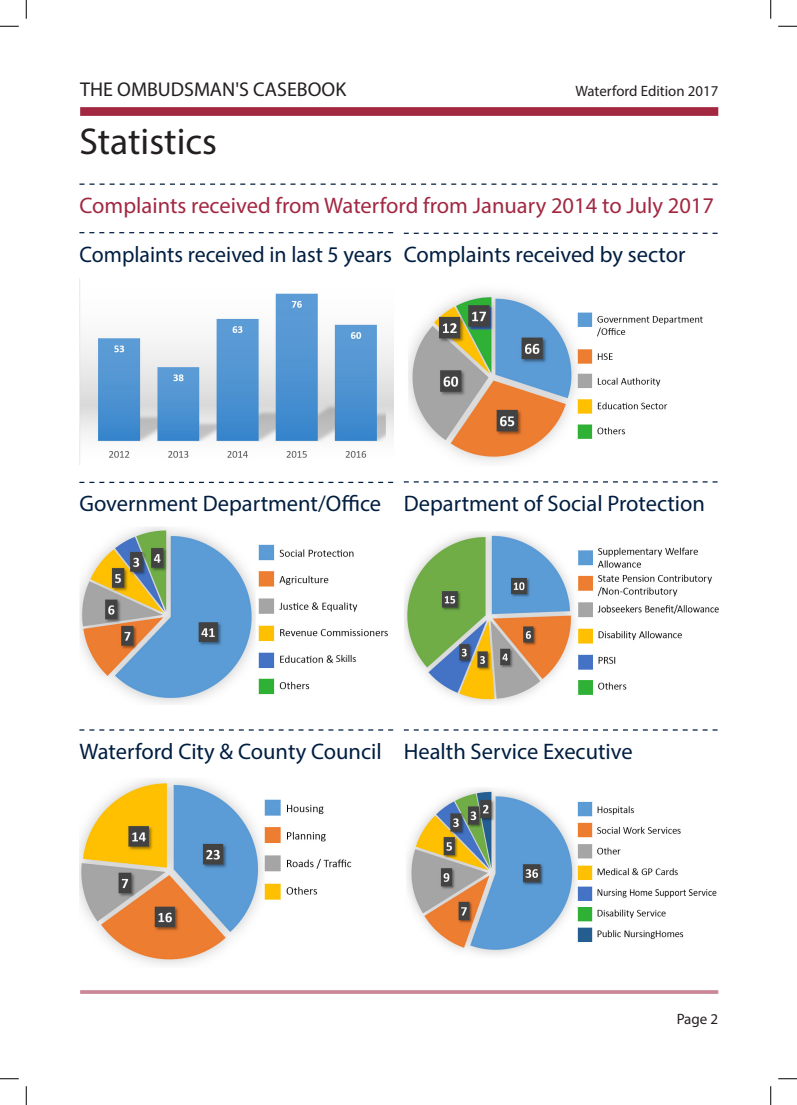
<style>
.page{position:relative;width:797px;height:1105px;background:#fff}
.page>*{position:absolute;margin:0;border:0;box-sizing:border-box;transform-origin:0 0}
.Section_Head{font:37.5px "Myriad Pro";color:#231f20}
.Lessons_Headline{font:22.5px "Myriad Pro";color:#001e41}
.CasebookHeadline{font:22.5px "Myriad Pro";color:#a22842}
.t1{font:20px "Myriad Pro";color:#231f20}
.t2{font:15px "Myriad Pro";color:#231f20}
.Index_TOC{font:10px "Myriad Pro";color:#231f20}
</style>
<div class="page">
<div style="left:80px;top:107px;width:638px;height:9px;background:#a22842"></div>
<hr style="left:80px;top:990px;width:638px;height:4px;background:#d093a0">
<svg style="left:79px;top:184px;width:638px;height:1px"></svg>
<svg style="left:79px;top:232px;width:314px;height:1px"></svg>
<svg style="left:404px;top:233px;width:313px;height:1px"></svg>
<svg style="left:79px;top:729px;width:314px;height:2px"></svg>
<svg style="left:404px;top:481px;width:313px;height:1px"></svg>
<svg style="left:79px;top:482px;width:314px;height:1px"></svg>
<svg style="left:404px;top:729px;width:313px;height:2px"></svg>
<img style="left:79px;top:279px;width:314px;height:186px">
<img style="left:408px;top:292px;width:295px;height:171px">
<img style="left:404px;top:532px;width:315px;height:172px">
<img style="left:79px;top:527px;width:309px;height:177px">
<img style="left:79px;top:778px;width:273px;height:187px">
<img style="left:407px;top:788px;width:310px;height:167px">
<div style="left:336px;top:655px;width:37px;height:12px;background:#fff"></div>
<svg style="left:0;top:25px;width:19px;height:2px"></svg>
<svg style="left:778px;top:25px;width:19px;height:2px"></svg>
<svg style="left:0;top:1078px;width:19px;height:1px"></svg>
<svg style="left:778px;top:1078px;width:19px;height:1px"></svg>
<svg style="left:25px;top:0;width:2px;height:19px"></svg>
<svg style="left:25px;top:1086px;width:2px;height:19px"></svg>
<svg style="left:770px;top:0;width:1px;height:19px"></svg>
<svg style="left:770px;top:1086px;width:1px;height:19px"></svg>
<p class="t1" style="left:80px;top:77px;width:267px">THE OMBUDSMAN'S CASEBOOK</p>
<p class="t2" style="left:575px;top:82px;width:144px">Waterford Edition 2017</p>
<p class="Section_Head" style="left:79px;top:119px;width:139px">Statistics</p>
<p class="CasebookHeadline" style="left:79px;top:192px;width:636px">Complaints received from Waterford from January 2014 to July 2017</p>
<p class="Lessons_Headline" style="left:79px;top:240px;width:314px">Complaints received in last 5 years</p>
<p class="Lessons_Headline" style="left:404px;top:241px;width:283px">Complaints received by sector</p>
<p class="Lessons_Headline" style="left:79px;top:490px;width:303px">Government Department/Office</p>
<p class="Lessons_Headline" style="left:404px;top:489px;width:303px">Department of Social Protection</p>
<p class="Index_TOC" style="left:336px;top:653px;width:22px">Skills</p>
<p class="Lessons_Headline" style="left:79px;top:737px;width:304px">Waterford City &amp; County Council</p>
<p class="Lessons_Headline" style="left:404px;top:737px;width:230px">Health Service Executive</p>
<p class="t2" style="left:676px;top:1009px;width:43px">Page 2</p>
</div>
